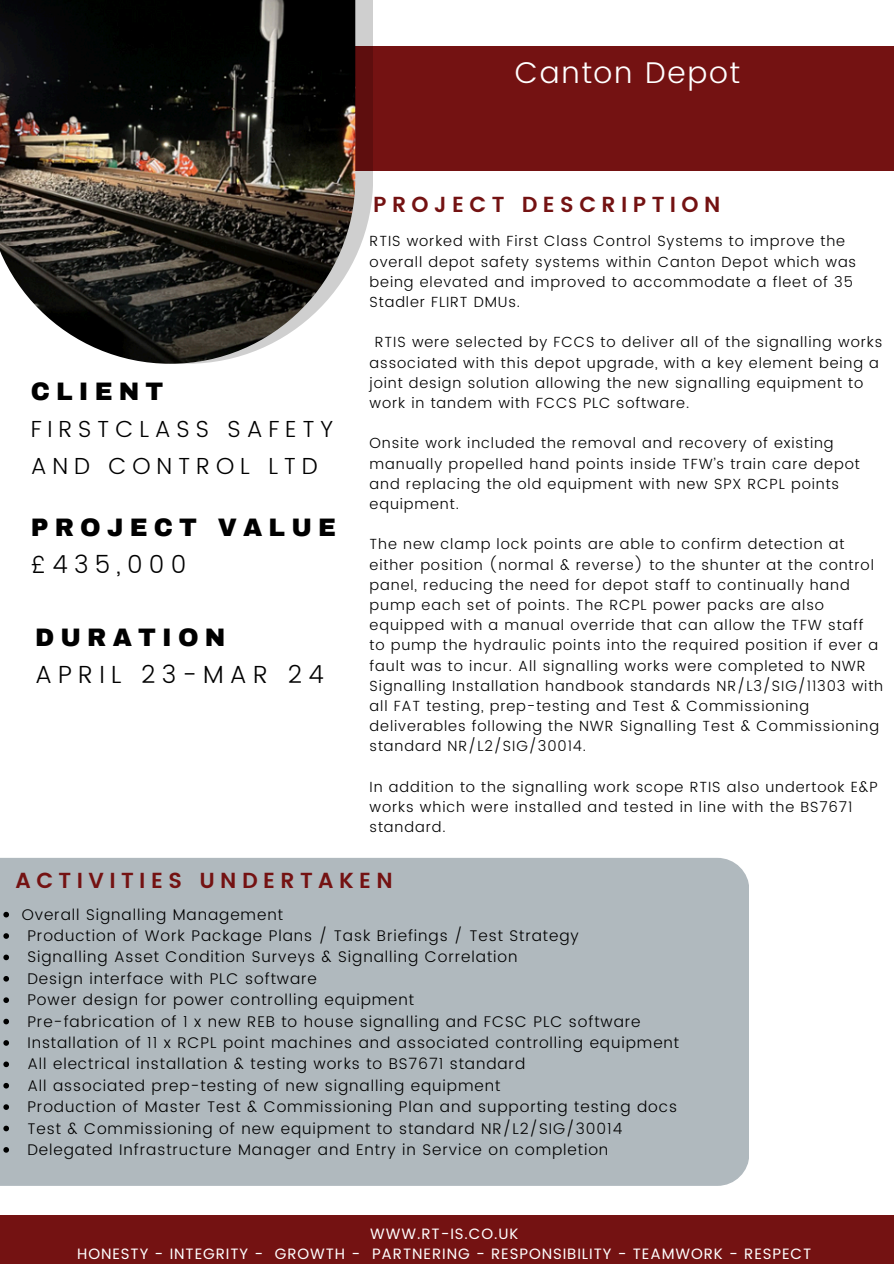
<style>
.page{position:relative;width:894px;height:1264px;background:#fff}
.page>*{position:absolute;margin:0;border:0;box-sizing:border-box;transform-origin:0 0}
.t1{font:300 30px "Poppins";letter-spacing:.06em;color:#fff}
.t2{font:900 24.75px/37.2px "Archivo";letter-spacing:.25em;color:#000}
.t3{font:300 24.75px/37.2px "Poppins";letter-spacing:.25em;color:#000}
.t4{font:300 23.25px/36.9px "Poppins";letter-spacing:.25em;color:#000}
.t5{font:600 21.75px "Poppins";letter-spacing:.25em;color:#741212}
.t6{font:300 15.45px "Poppins";letter-spacing:.06em;color:#000}
.t7{font:15px/20.2px "Poppins";letter-spacing:.06em;color:#fff;text-align:center}
.t8{font:300 14.7px/20.2px "Poppins";letter-spacing:.06em;color:#000}
.s1{font-family:"Poppins";font-weight:300}
.s2{font-family:"Archivo";font-weight:900}
</style>
<div class="page">
<div style="left:144px;top:46px;width:749px;height:125px;background:#741212"></div>
<svg style="left:355px;top:0;width:18px;height:258px;background:#9c7675"></svg>
<img style="left:0;top:0;width:355px;height:364px">
<div style="left:0;top:857px;width:748px;height:328px;background:#b0b9be"></div>
<div style="left:0;top:1214px;width:893px;height:49px;background:#741212"></div>
<svg style="left:3px;top:911px;width:6px;height:6px"></svg>
<svg style="left:3px;top:933px;width:6px;height:5px"></svg>
<svg style="left:3px;top:954px;width:6px;height:6px"></svg>
<svg style="left:3px;top:976px;width:6px;height:5px"></svg>
<svg style="left:3px;top:997px;width:6px;height:6px"></svg>
<svg style="left:3px;top:1018px;width:6px;height:6px"></svg>
<svg style="left:3px;top:1040px;width:6px;height:5px"></svg>
<svg style="left:3px;top:1061px;width:6px;height:6px"></svg>
<svg style="left:3px;top:1082px;width:6px;height:6px"></svg>
<svg style="left:3px;top:1104px;width:6px;height:5px"></svg>
<svg style="left:3px;top:1125px;width:6px;height:6px"></svg>
<svg style="left:3px;top:1147px;width:6px;height:5px"></svg>
<h3 class="t1" style="left:514px;top:55px;width:226px">Canton Depot</h3>
<p class="t2" style="left:31px;top:373px;width:134px">CLIENT</p>
<p class="t4" style="left:31px;top:410px;width:304px">FIRSTCLASS SAFETY<br>AND CONTROL LTD</p>
<p class="t2" style="left:31px;top:509px;width:307px">PROJECT VALUE <span class="s1">£435,000</span></p>
<p class="t3" style="left:35px;top:618px;width:290px"><span class="s2">DURATION<br></span>APRIL 23-MAR 24</p>
<h1 class="t5" style="left:373px;top:191px;width:348px">PROJECT DESCRIPTION</h1>
<p class="t8" style="left:369px;top:231px;width:488px">RTIS worked with First Class Control Systems to improve the overall depot safety systems within Canton Depot which was being elevated and improved to accommodate a fleet of 35<br>Stadler FLIRT DMUs.</p>
<p class="t8" style="left:369px;top:332px;width:514px;text-indent:5px">RTIS were selected by FCCS to deliver all of the signalling works associated with this depot upgrade, with a key element being a joint design solution allowing the new signalling equipment to work in tandem with FCCS PLC software.</p>
<h2 class="t8" style="left:369px;top:433px;width:491px">Onsite work included the removal and recovery of existing manually propelled hand points inside TFW’s train care depot and replacing the old equipment with new SPX RCPL points equipment.</h2>
<h2 class="t8" style="left:369px;top:534px;width:515px">The new clamp lock points are able to confirm detection at either position (normal &amp; reverse) to the shunter at the control panel, reducing the need for depot staff to continually hand pump each set of points. The RCPL power packs are also equipped with a manual override that can allow the TFW staff<br>to pump the hydraulic points into the required position if ever a fault was to incur. All signalling works were completed to NWR Signalling Installation handbook standards NR/L3/SIG/11303 with all FAT testing, prep-testing and Test &amp; Commissioning deliverables following the NWR Signalling Test &amp; Commissioning standard NR/L2/SIG/30014.</h2>
<h2 class="t8" style="left:369px;top:776px;width:509px">In addition to the signalling work scope RTIS also undertook E&amp;P works which were installed and tested in line with the BS7671 standard.</h2>
<p class="t5" style="left:16px;top:868px;width:378px">ACTIVITIES UNDERTAKEN</p>
<p class="t6" style="left:22px;top:905px;width:262px">Overall Signalling Management</p>
<p class="t6" style="left:27px;top:926px;width:552px">Production of Work Package Plans / Task Briefings / Test Strategy</p>
<p class="t6" style="left:27px;top:948px;width:491px">Signalling Asset Condition Surveys &amp; Signalling Correlation</p>
<p class="t6" style="left:27px;top:969px;width:291px">Design interface with PLC software</p>
<p class="t6" style="left:27px;top:990px;width:388px">Power design for power controlling equipment</p>
<p class="t6" style="left:27px;top:1012px;width:614px">Pre-fabrication of 1 x new REB to house signalling and FCSC PLC software</p>
<p class="t6" style="left:27px;top:1033px;width:653px">Installation of 11 x RCPL point machines and associated controlling equipment</p>
<p class="t6" style="left:27px;top:1055px;width:499px">All electrical installation &amp; testing works to BS7671 standard</p>
<p class="t6" style="left:27px;top:1076px;width:474px">All associated prep-testing of new signalling equipment</p>
<p class="t6" style="left:27px;top:1097px;width:651px">Production of Master Test &amp; Commissioning Plan and supporting testing docs</p>
<p class="t6" style="left:27px;top:1119px;width:596px">Test &amp; Commissioning of new equipment to standard NR/L2/SIG/30014</p>
<h4 class="t6" style="left:27px;top:1140px;width:582px">Delegated Infrastructure Manager and Entry in Service on completion</h4>
<p class="t7" style="left:77px;top:1223px;width:735px">WWW.RT-IS.CO.UK<br>HONESTY - INTEGRITY - GROWTH - PARTNERING - RESPONSIBILITY - TEAMWORK - RESPECT</p>
</div>
